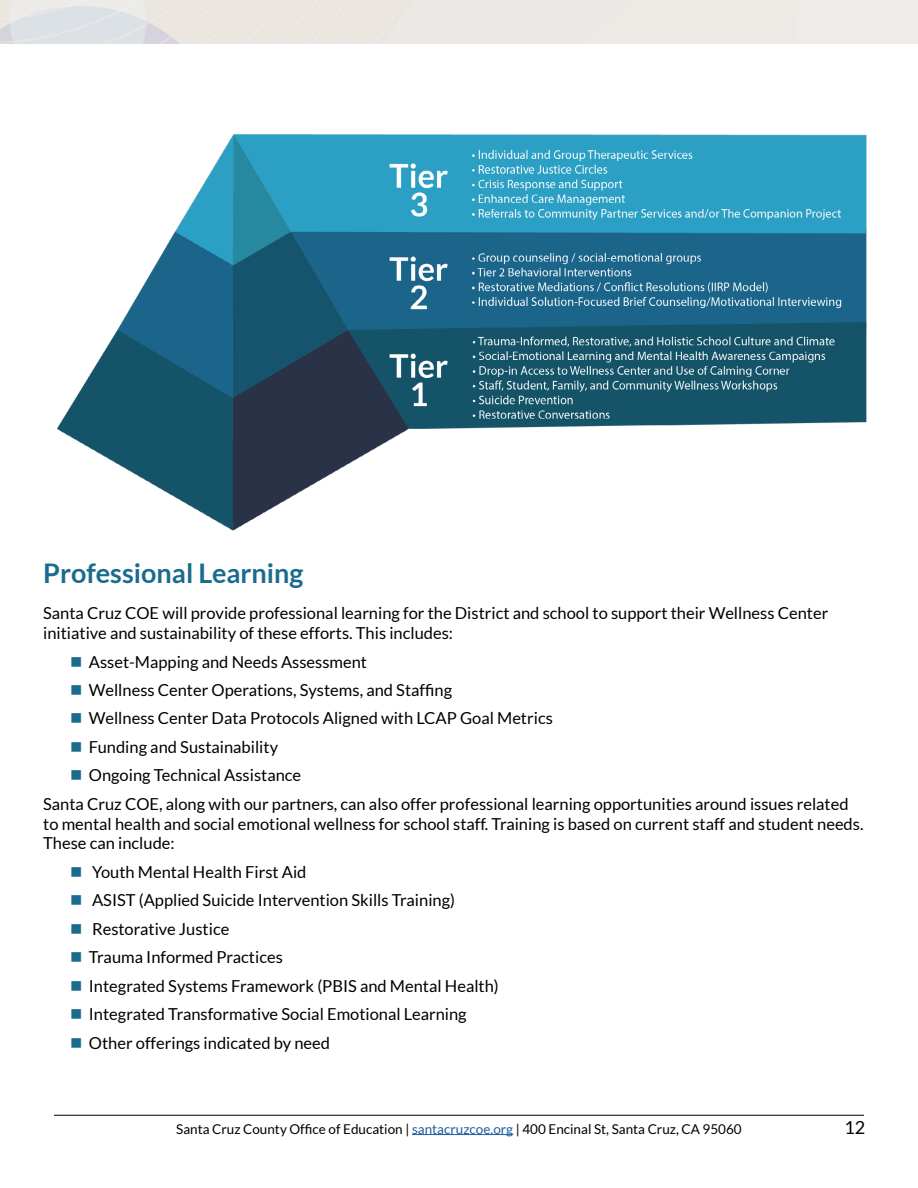
<style>
.page{position:relative;width:918px;height:1188px;background:#fff}
.page>*{position:absolute;margin:0;border:0;box-sizing:border-box;transform-origin:0 0}
.t1{font:700 27px "Lato";color:#1b6c8c}
.t2{font:18px "Lato";color:#000}
.t3{font:16.5px/19.8px "Lato";color:#000}
.t4{font:13.5px "Lato";color:#000}
.s1{color:#1b6c8c}
.s2{color:#215e9e}
</style>
<div class="page">
<hr style="left:54px;top:1115px;width:810px;height:1px;background:#000">
<hr style="left:412px;top:1134px;width:101px;height:1px;background:#215e9e">
<img style="left:57px;top:134px;width:810px;height:397px">
<h1 class="t1" style="left:43px;top:558px;width:262px">Professional Learning</h1>
<p class="t3" style="left:43px;top:603px;width:787px">Santa Cruz COE will provide professional learning for the District and school to support their Wellness Center initiative and sustainability of these efforts. This includes:</p>
<p class="t3" style="left:70px;top:652px;width:298px"><span class="s1">■</span> Asset-Mapping and Needs Assessment</p>
<p class="t3" style="left:70px;top:680px;width:383px"><span class="s1">■</span> Wellness Center Operations, Systems, and Staffing</p>
<p class="t3" style="left:70px;top:708px;width:484px"><span class="s1">■</span> Wellness Center Data Protocols Aligned with LCAP Goal Metrics</p>
<p class="t3" style="left:70px;top:737px;width:209px"><span class="s1">■</span> Funding and Sustainability</p>
<p class="t3" style="left:43px;top:761px;width:807px;line-height:28.5px;text-indent:27px"><span class="s1">■</span> Ongoing Technical Assistance<br>Santa Cruz COE, along with our partners, can also offer professional learning opportunities around issues related</p>
<p class="t3" style="left:43px;top:814px;width:822px">to mental health and social emotional wellness for school staff. Training is based on current staff and student needs.<br>These can include:</p>
<p class="t3" style="left:70px;top:862px;width:238px"><span class="s1">■</span> Youth Mental Health First Aid</p>
<p class="t3" style="left:70px;top:890px;width:386px"><span class="s1">■</span> ASIST (Applied Suicide Intervention Skills Training)</p>
<p class="t3" style="left:70px;top:919px;width:161px"><span class="s1">■</span> Restorative Justice</p>
<p class="t3" style="left:70px;top:947px;width:214px"><span class="s1">■</span> Trauma Informed Practices</p>
<p class="t3" style="left:70px;top:976px;width:430px"><span class="s1">■</span> Integrated Systems Framework (PBIS and Mental Health)</p>
<p class="t3" style="left:70px;top:1004px;width:398px"><span class="s1">■</span> Integrated Transformative Social Emotional Learning</p>
<p class="t3" style="left:70px;top:1033px;width:261px"><span class="s1">■</span> Other offerings indicated by need</p>
<p class="t4" style="left:176px;top:1121px;width:567px">Santa Cruz County Office of Education | <span class="s2">santacruzcoe.org</span> | 400 Encinal St, Santa Cruz, CA 95060</p>
<p class="t2" style="left:844px;top:1117px;width:22px">12</p>
</div>
